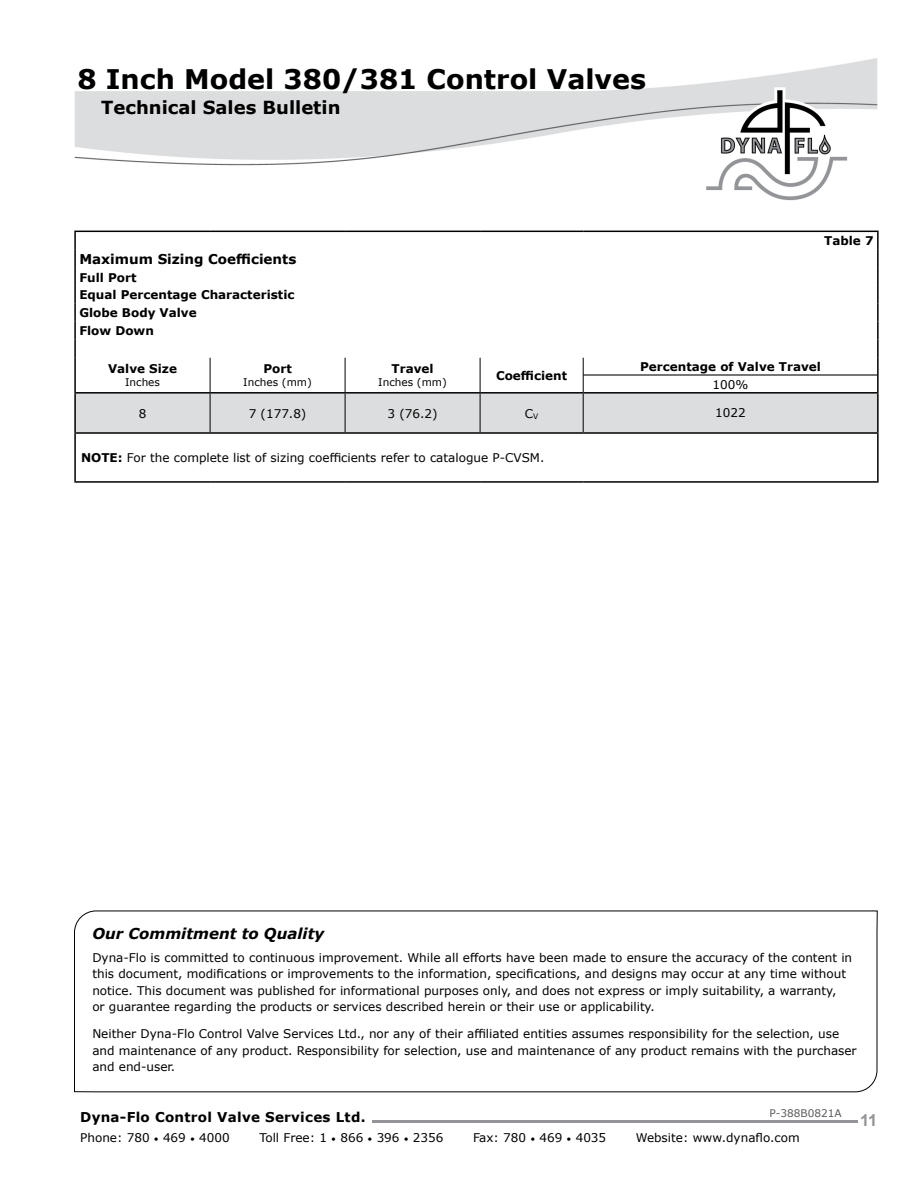
<style>
.page{position:relative;width:918px;height:1188px;background:#fff}
.page>*{position:absolute;margin:0;border:0;box-sizing:border-box;transform-origin:0 0}
.t1{font:700 27px "Verdana";color:#000}
.t2{font:700 18px "Verdana";color:#000}
.t3{font:700 16.5px "Arial";color:#939598}
.t4{font:italic 700 15px "Verdana";color:#000}
.t5{font:700 13.5px "Verdana";letter-spacing:.02em;color:#000}
.t6{font:700 13.5px "Verdana";color:#000}
.t7{font:12px/16.5px "Verdana";color:#000}
.t8{font:700 12px/17.9px "Verdana";color:#000}
.t9{font:10.5px "Verdana";color:#000}
.t10{font:10.5px "Verdana";color:#5a5b5d}
.s1{font-weight:700}
.s2{font-size:9px}
</style>
<div class="page">
<img style="left:74px;top:58px;width:804px;height:143px">
<hr style="left:372px;top:1120px;width:485px;height:2px;background:#939598">
<svg style="left:74px;top:911px;width:804px;height:181px"></svg>
<hr style="left:74px;top:231px;width:136px;height:1px;background:#000">
<hr style="left:210px;top:231px;width:135px;height:1px;background:#000">
<hr style="left:345px;top:231px;width:135px;height:1px;background:#000">
<hr style="left:480px;top:231px;width:103px;height:1px;background:#000">
<hr style="left:583px;top:231px;width:296px;height:1px;background:#000">
<svg style="left:74px;top:232px;width:805px;height:200px"></svg>
<hr style="left:74px;top:394px;width:2px;height:38px;background:#000">
<hr style="left:74px;top:432px;width:136px;height:2px;background:#000">
<hr style="left:74px;top:434px;width:2px;height:47px;background:#000">
<hr style="left:74px;top:481px;width:136px;height:2px;background:#000">
<hr style="left:210px;top:481px;width:135px;height:2px;background:#000">
<hr style="left:345px;top:481px;width:135px;height:2px;background:#000">
<hr style="left:480px;top:481px;width:103px;height:2px;background:#000">
<hr style="left:583px;top:481px;width:296px;height:2px;background:#000">
<hr style="left:877px;top:394px;width:2px;height:38px;background:#000">
<hr style="left:210px;top:432px;width:135px;height:2px;background:#000">
<hr style="left:345px;top:432px;width:135px;height:2px;background:#000">
<hr style="left:480px;top:432px;width:103px;height:2px;background:#000">
<hr style="left:583px;top:432px;width:296px;height:2px;background:#000">
<hr style="left:877px;top:434px;width:2px;height:47px;background:#000">
<h1 class="t1" style="left:77px;top:60px;width:570px">8 Inch Model 380/381 Control Valves</h1>
<h2 class="t2" style="left:101px;top:95px;width:241px">Technical Sales Bulletin</h2>
<p class="t6" style="left:79px;top:249px;width:218px">Maximum Sizing Coefficients</p>
<p class="t8" style="left:79px;top:268px;width:217px">Full Port<br>Equal Percentage Characteristic<br>Globe Body Valve<br>Flow Down</p>
<p class="t8" style="left:108px;top:360px;width:70px">Valve Size</p>
<p class="t9" style="left:125px;top:375px;width:36px">Inches</p>
<p class="t8" style="left:263px;top:360px;width:30px">Port</p>
<p class="t9" style="left:243px;top:375px;width:70px">Inches (mm)</p>
<p class="t8" style="left:392px;top:360px;width:44px">Travel</p>
<p class="t9" style="left:378px;top:375px;width:70px">Inches (mm)</p>
<p class="t8" style="left:496px;top:366px;width:73px">Coefficient</p>
<p class="t8" style="left:824px;top:231px;width:51px">Table 7</p>
<p class="t8" style="left:640px;top:357px;width:182px">Percentage of Valve Travel</p>
<p class="t7" style="left:713px;top:376px;width:37px">100%</p>
<p class="t7" style="left:139px;top:405px;width:9px">8</p>
<p class="t7" style="left:249px;top:405px;width:59px">7 (177.8)</p>
<p class="t7" style="left:388px;top:405px;width:52px">3 (76.2)</p>
<p class="t7" style="left:525px;top:405px;width:15px">C<sub>V</sub></p>
<p class="t7" style="left:715px;top:405px;width:32px">1022</p>
<p class="t7" style="left:81px;top:449px;width:465px"><span class="s1">NOTE:</span> For the complete list of sizing coefficients refer to catalogue P-CVSM.</p>
<p class="t4" style="left:92px;top:923px;width:233px">Our Commitment to Quality</p>
<p class="t7" style="left:92px;top:949px;width:761px">Dyna-Flo is committed to continuous improvement. While all efforts have been made to ensure the accuracy of the content in this document, modifications or improvements to the information, specifications, and designs may occur at any time without notice. This document was published for informational purposes only, and does not express or imply suitability, a warranty,<br>or guarantee regarding the products or services described herein or their use or applicability.</p>
<p class="t7" style="left:92px;top:1026px;width:766px">Neither Dyna-Flo Control Valve Services Ltd., nor any of their affiliated entities assumes responsibility for the selection, use and maintenance of any product. Responsibility for selection, use and maintenance of any product remains with the purchaser and end-user.</p>
<p class="t10" style="left:770px;top:1106px;width:74px">P-388B0821A</p>
<p class="t5" style="left:80px;top:1108px;width:287px">Dyna-Flo Control Valve Services Ltd.</p>
<p class="t7" style="left:80px;top:1130px;width:151px">Phone: 780 <span class="s2">•</span> 469 <span class="s2">•</span> 4000</p>
<p class="t7" style="left:259px;top:1130px;width:186px">Toll Free: 1 <span class="s2">•</span> 866 <span class="s2">•</span> 396 <span class="s2">•</span> 2356</p>
<p class="t7" style="left:473px;top:1130px;width:135px">Fax: 780 <span class="s2">•</span> 469 <span class="s2">•</span> 4035</p>
<p class="t7" style="left:636px;top:1130px;width:165px">Website: www.dynaflo.com</p>
<h3 class="t3" style="left:860px;top:1108px;width:19px">11</h3>
</div>
